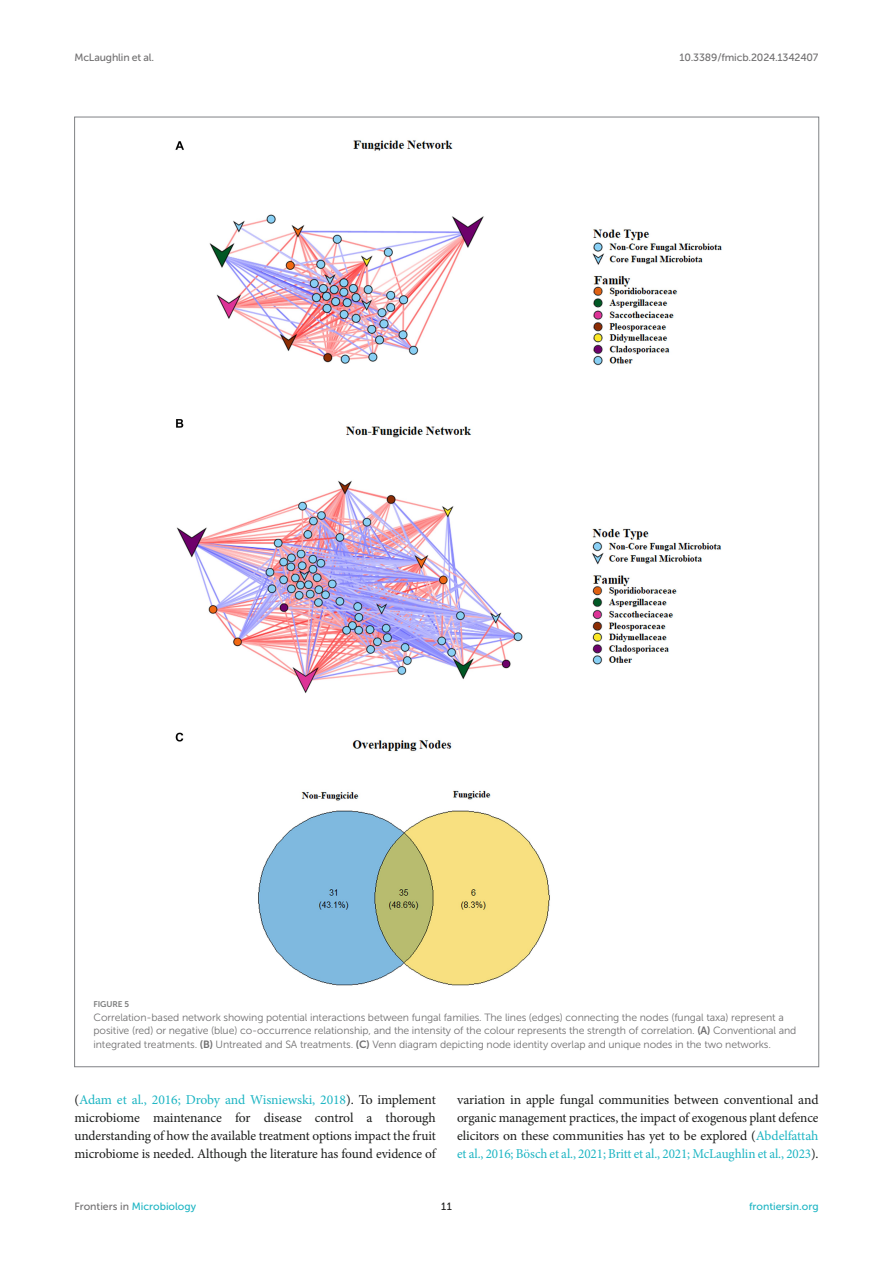
<style>
.page{position:relative;width:893px;height:1263px;background:#fff}
.page>*{position:absolute;margin:0;border:0;box-sizing:border-box;transform-origin:0 0}
.TEXT_FLUSH{font:13.5px/18px "Minion Pro";letter-spacing:-.005em;color:#1b1c1b;text-align:justify}
.FIG_LEG{font:10.5px/13.5px "Museo Sans 300";letter-spacing:-.01em;color:#706f70}
.t1{font:10.5px "Museo Sans 500";letter-spacing:-.015em;color:#706f70}
.t2{font:10.5px "Museo Sans 500";color:#1db5c3}
.t3{font:10.5px "Museo Sans 500";color:#1b1c1b}
.FIG_HD{font:8.25px "Museo Sans 700";letter-spacing:-.01em;color:#7e7f7f}
.s1{font-family:"Museo Sans 700"}
.s2{color:#1db5c3}
.s3{color:#706f70}
</style>
<div class="page">
<img style="left:175px;top:140px;width:547px;height:846px">
<p class="t1" style="left:74px;top:51px;width:81px">McLaughlin et al.</p>
<p class="t1" style="left:679px;top:51px;width:140px">10.3389/fmicb.2024.1342407</p>
<p class="FIG_HD" style="left:94px;top:1000px;width:37px">FIGURE 5</p>
<p class="FIG_LEG" style="left:94px;top:1010px;width:704px">Correlation-based network showing potential interactions between fungal families. The lines (edges) connecting the nodes (fungal taxa) represent a positive (red) or negative (blue) co-occurrence relationship, and the intensity of the colour represents the strength of correlation. <span class="s1">(A)</span> Conventional and integrated treatments. <span class="s1">(B)</span> Untreated and SA treatments. <span class="s1">(C)</span> Venn diagram depicting node identity overlap and unique nodes in the two networks.</p>
<p class="TEXT_FLUSH" style="left:74px;top:1091px;width:363px">(<span class="s2">Adam et al., 2016; Droby and Wisniewski, 2018</span>). To implement microbiome maintenance for disease control a thorough understanding of how the available treatment options impact the fruit microbiome is needed. Although the literature has found evidence of</p>
<p class="TEXT_FLUSH" style="left:457px;top:1091px;width:363px">variation in apple fungal communities between conventional and organic management practices, the impact of exogenous plant defence elicitors on these communities has yet to be explored (<span class="s2">Abdelfattah et al., 2016; Bösch et al., 2021; Britt et al., 2021; McLaughlin et al., 2023</span>).</p>
<p class="t2" style="left:74px;top:1200px;width:123px"><span class="s3">Frontiers in</span> Microbiology</p>
<p class="t3" style="left:441px;top:1200px;width:12px">11</p>
<p class="t2" style="left:749px;top:1200px;width:71px">frontiersin.org</p>
</div>
